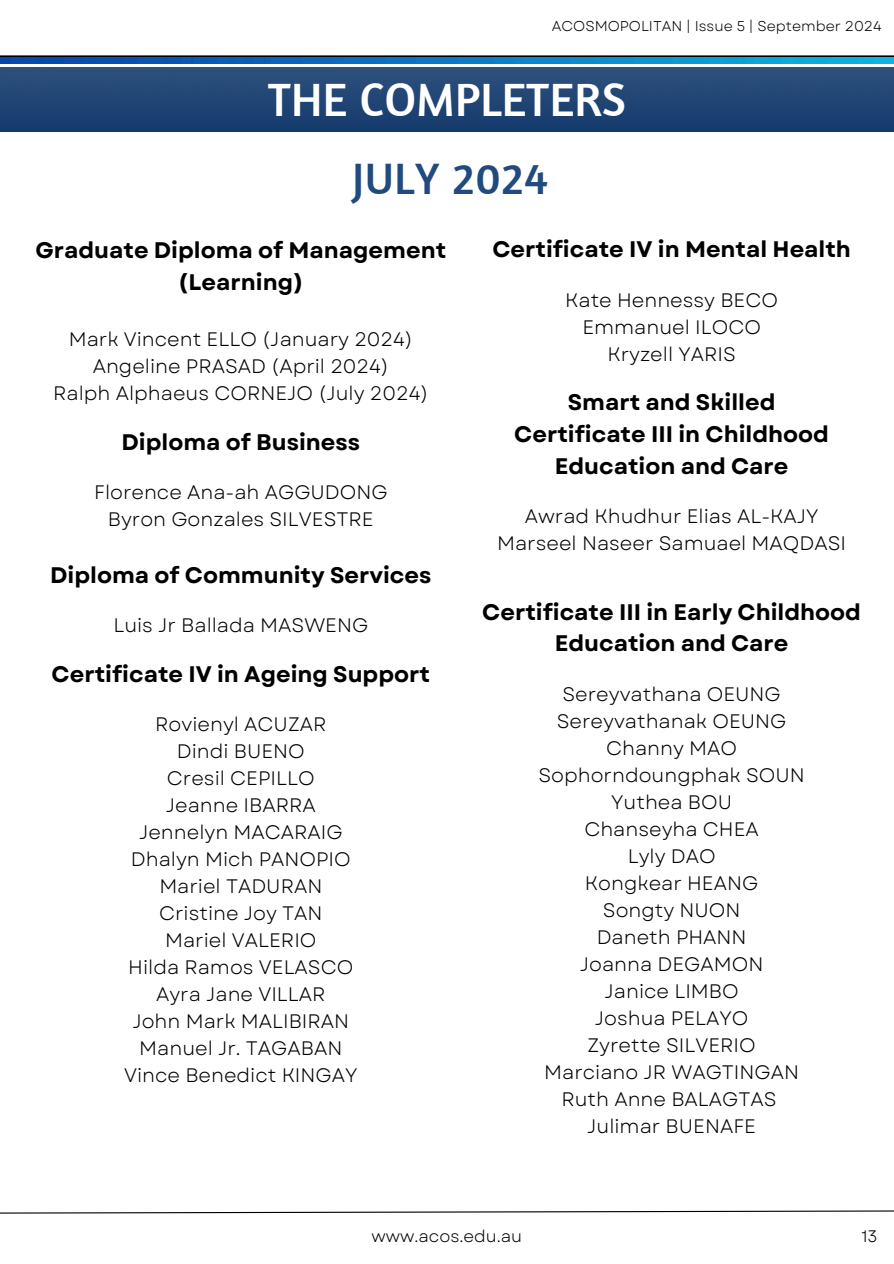
<style>
.page{position:relative;width:894px;height:1264px;background:#fff}
.page>*{position:absolute;margin:0;border:0;box-sizing:border-box;transform-origin:0 0}
.t1{font:47.7px "Amaranth";color:#fff}
.t2{font:45px "Amaranth";letter-spacing:.015em;color:#214a7e}
.t3{font:700 22.5px/31.5px "Garet";color:#000;text-align:center}
.t4{font:19.5px/27px "Garet";color:#000;text-align:center}
.t5{font:16.65px "Garet";color:#000}
.t6{font:14.25px "Garet";color:#000}
</style>
<div class="page">
<hr style="left:0;top:55px;width:893px;height:3px;background:#000">
<svg style="left:0;top:1210px;width:893px;height:4px"></svg>
<img style="left:0;top:58px;width:893px;height:5px">
<img style="left:0;top:68px;width:893px;height:64px">
<h2 class="t6" style="left:551px;top:16px;width:331px">ACOSMOPOLITAN | Issue 5 | September 2024</h2>
<p class="t1" style="left:267px;top:69px;width:360px">THE COMPLETERS</p>
<h3 class="t2" style="left:352px;top:150px;width:197px">JULY 2024</h3>
<h2 class="t3" style="left:492px;top:234px;width:360px">Certificate IV in Mental Health</h2>
<h3 class="t4" style="left:565px;top:287px;width:214px">Kate Hennessy BECO<br>Emmanuel ILOCO<br>Kryzell YARIS</h3>
<h2 class="t3" style="left:514px;top:387px;width:316px">Smart and Skilled<br>Certificate III in Childhood<br>Education and Care</h2>
<h3 class="t4" style="left:497px;top:503px;width:350px">Awrad Khudhur Elias AL-KAJY<br>Marseel Naseer Samuael MAQDASI</h3>
<h3 class="t3" style="left:35px;top:235px;width:412px">Graduate Diploma of Management (Learning)</h3>
<h2 class="t4" style="left:53px;top:326px;width:376px">Mark Vincent ELLO (January 2024)<br>Angeline PRASAD (April 2024)<br>Ralph Alphaeus CORNEJO (July 2024)</h2>
<h3 class="t3" style="left:121px;top:426px;width:240px">Diploma of Business</h3>
<h2 class="t4" style="left:94px;top:479px;width:295px">Florence Ana-ah AGGUDONG<br>Byron Gonzales SILVESTRE</h2>
<h3 class="t3" style="left:50px;top:559px;width:382px">Diploma of Community Services</h3>
<h2 class="t4" style="left:113px;top:611px;width:256px">Luis Jr Ballada MASWENG</h2>
<h3 class="t3" style="left:52px;top:658px;width:380px">Certificate IV in Ageing Support</h3>
<h2 class="t4" style="left:124px;top:710px;width:235px">Rovienyl ACUZAR<br>Dindi BUENO<br>Cresil CEPILLO<br>Jeanne IBARRA<br>Jennelyn MACARAIG<br>Dhalyn Mich PANOPIO<br>Mariel TADURAN<br>Cristine Joy TAN<br>Mariel VALERIO<br>Hilda Ramos VELASCO<br>Ayra Jane VILLAR<br>John Mark MALIBIRAN<br>Manuel Jr. TAGABAN<br>Vince Benedict KINGAY</h2>
<h4 class="t3" style="left:482px;top:596px;width:380px">Certificate III in Early Childhood<br>Education and Care</h4>
<p class="t4" style="left:538px;top:680px;width:268px">Sereyvathana OEUNG<br>Sereyvathanak OEUNG<br>Channy MAO<br>Sophorndoungphak SOUN<br>Yuthea BOU<br>Chanseyha CHEA<br>Lyly DAO<br>Kongkear HEANG<br>Songty NUON<br>Daneth PHANN<br>Joanna DEGAMON<br>Janice LIMBO<br>Joshua PELAYO<br>Zyrette SILVERIO<br>Marciano JR WAGTINGAN<br>Ruth Anne BALAGTAS<br>Julimar BUENAFE</p>
<h1 class="t5" style="left:371px;top:1224px;width:152px">www.acos.edu.au</h1>
<h1 class="t5" style="left:861px;top:1224px;width:18px">13</h1>
</div>
